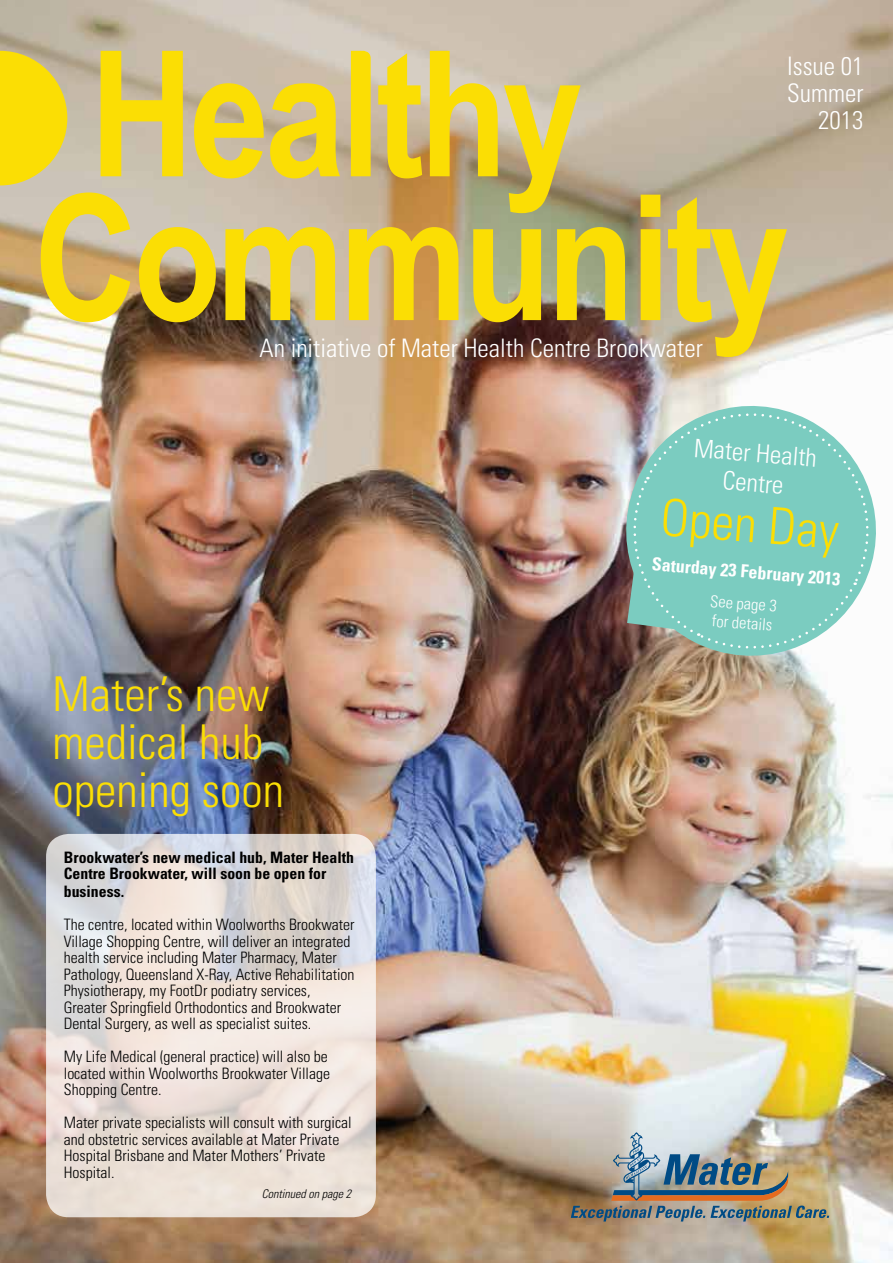
<style>
.page{position:relative;width:893px;height:1263px;background:#fff}
.page>*{position:absolute;margin:0;border:0;box-sizing:border-box;transform-origin:0 0}
.t1{font:300 condensed 51px "Univers";color:#fbde04}
.t2{font:300 condensed 48px/48px "Univers";color:#fbde04}
.t3{font:300 condensed 25.5px/27px "Univers";color:#fff;text-align:right}
.t4{font:700 condensed 18px "Univers";color:#fff}
.t5{font:300 condensed 16.5px/19.5px "Univers";color:#fff}
.t6{font:300 condensed 15.75px/16.5px "Univers";color:#000}
.t7{font:700 condensed 15.75px/16.5px "Univers";color:#000}
.t8{font:italic 300 condensed 12px "Univers";color:#000}
</style>
<div class="page">
<img style="left:0;top:0;width:893px;height:1263px">
<svg style="left:101px;top:51px;width:82px;height:125px;background:#e4ce48"></svg>
<svg style="left:194px;top:83px;width:70px;height:95px;background:#e6cf40"></svg>
<svg style="left:270px;top:83px;width:70px;height:95px;background:#e6ce3d"></svg>
<div style="left:351px;top:51px;width:20px;height:125px;background:#fbde04"></div>
<svg style="left:378px;top:53px;width:44px;height:125px;background:#e3cc4d"></svg>
<svg style="left:430px;top:51px;width:68px;height:125px;background:#e3cb47"></svg>
<svg style="left:504px;top:85px;width:77px;height:128px;background:#d3c053"></svg>
<svg style="left:0;top:51px;width:67px;height:134px;background:#eed525"></svg>
<svg style="left:41px;top:192px;width:89px;height:130px;background:#dfc550"></svg>
<svg style="left:139px;top:227px;width:77px;height:95px;background:#ccb32e"></svg>
<svg style="left:225px;top:227px;width:110px;height:93px;background:#dcc53c"></svg>
<svg style="left:349px;top:227px;width:109px;height:93px;background:#e7c52d"></svg>
<svg style="left:473px;top:229px;width:68px;height:93px;background:#d9c833"></svg>
<svg style="left:557px;top:227px;width:68px;height:93px;background:#d4c22e"></svg>
<svg style="left:641px;top:195px;width:19px;height:125px;background:#f3d60e"></svg>
<svg style="left:668px;top:197px;width:119px;height:160px;background:#d5c05d"></svg>
<img style="left:571px;top:1132px;width:258px;height:89px">
<svg style="left:46px;top:834px;width:330px;height:383px;background:#e7ded9"></svg>
<svg style="left:608px;top:388px;width:285px;height:285px"></svg>
<svg style="left:620px;top:400px;width:262px;height:262px;background:#94ccc2"></svg>
<h3 class="t3" style="left:259px;top:334px;width:445px">An initiative of Mater Health Centre Brookwater</h3>
<h3 class="t3" style="left:787px;top:52px;width:78px">Issue 01<br>Summer<br>2013</h3>
<h2 class="t2" style="left:52px;top:670px;width:233px">Mater’s new medical hub opening soon</h2>
<p class="t7" style="left:64px;top:848px;width:292px">Brookwater’s new medical hub, Mater Health<br>Centre Brookwater, will soon be open for</p>
<p class="t7" style="left:64px;top:883px;width:62px">business.</p>
<p class="t6" style="left:64px;top:916px;width:292px">The centre, located within Woolworths Brookwater Village Shopping Centre, will deliver an integrated health service including Mater Pharmacy, Mater Pathology, Queensland X-Ray, Active Rehabilitation Physiotherapy, my FootDr podiatry services, Greater Springfield Orthodontics and Brookwater Dental Surgery, as well as specialist suites.</p>
<p class="t6" style="left:64px;top:1048px;width:268px">My Life Medical (general practice) will also be located within Woolworths Brookwater Village<br>Shopping Centre.</p>
<p class="t6" style="left:64px;top:1114px;width:289px">Mater private specialists will consult with surgical and obstetric services available at Mater Private Hospital Brisbane and Mater Mothers’ Private Hospital.</p>
<p class="t8" style="left:262px;top:1187px;width:91px">Continued on page 2</p>
<h3 class="t3" style="left:695px;top:433px;width:125px;line-height:30px;text-align:center;rotate:4deg">Mater Health<br>Centre</h3>
<h1 class="t1" style="left:663px;top:487px;width:180px;rotate:4deg">Open Day</h1>
<p class="t4" style="left:653px;top:554px;width:190px;rotate:4deg">Saturday 23 February 2013</p>
<p class="t5" style="left:711px;top:590px;width:68px;rotate:5deg">See page 3 for details</p>
</div>
